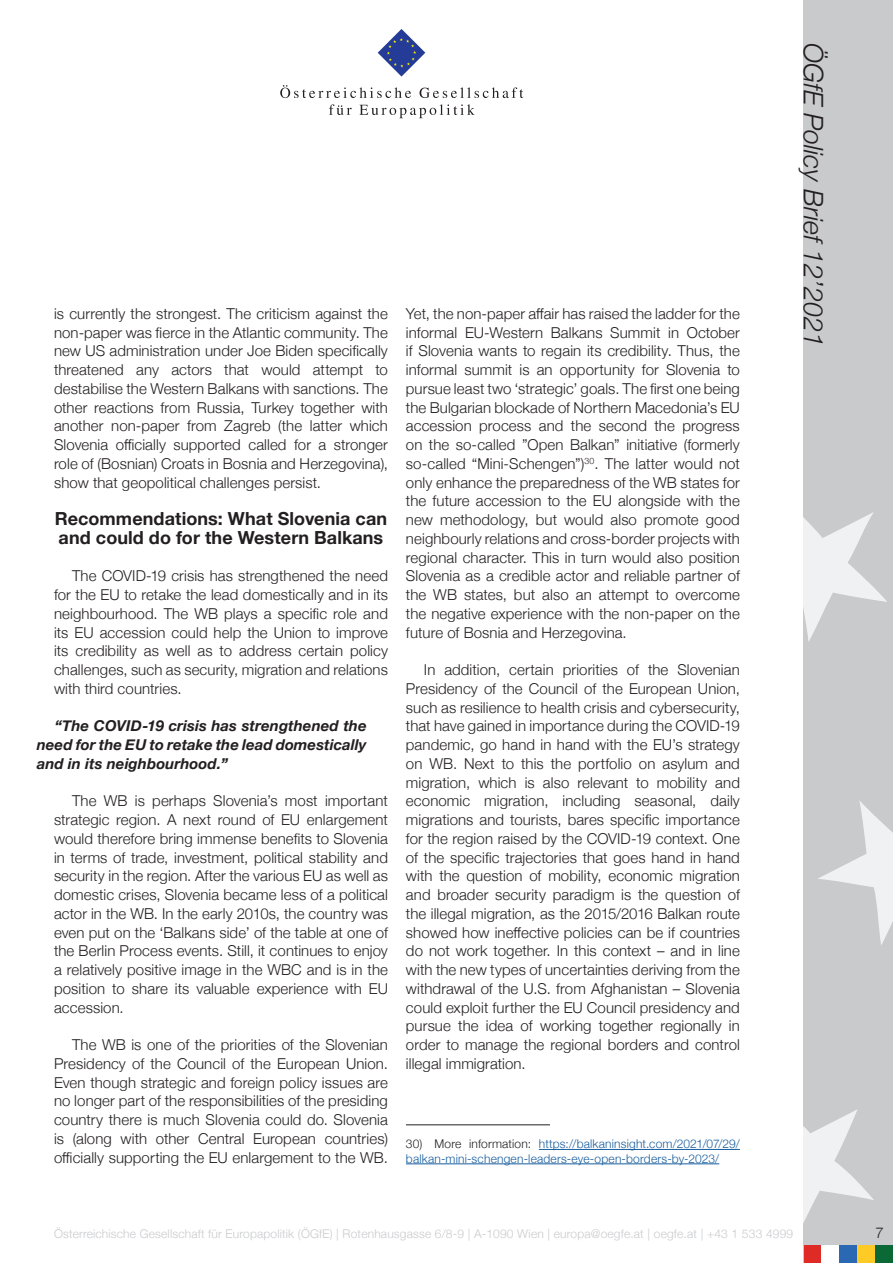
<style>
.page{position:relative;width:893px;height:1263px;background:#fff}
.page>*{position:absolute;margin:0;border:0;box-sizing:border-box;transform-origin:0 0}
.t1{font:italic 300 27px "Helvetica Neue";color:#231f20}
.Zwischenüberschrift{font:700 18px/18.8px "Helvetica Neue";letter-spacing:.005em;color:#231f20}
.Standard_Paragraph{font:300 15px/18.8px "Helvetica Neue";letter-spacing:.01em;color:#231f20;text-align:justify}
.Standard_Paragraph-2{font:italic 700 15px/18.8px "Helvetica Neue";letter-spacing:.005em;color:#231f20;text-align:justify}
.t2{font:300 12px "Helvetica Neue";letter-spacing:.015em;color:#c9cacc}
.Footnotes{font:300 12px/14.4px "Helvetica Neue";letter-spacing:.015em;color:#175d9e}
.s1{color:#231f20}
</style>
<div class="page">
<div style="left:804px;top:0;width:89px;height:1263px;background:#c9cacc"></div>
<svg style="left:804px;top:512px;width:83px;height:130px"></svg>
<svg style="left:818px;top:801px;width:75px;height:144px"></svg>
<svg style="left:804px;top:1110px;width:70px;height:111px"></svg>
<svg style="left:378px;top:29px;width:47px;height:48px"></svg>
<svg style="left:280px;top:85px;width:131px;height:13px"></svg>
<svg style="left:420px;top:87px;width:103px;height:11px"></svg>
<svg style="left:329px;top:104px;width:23px;height:11px"></svg>
<svg style="left:359px;top:104px;width:116px;height:14px"></svg>
<div style="left:857px;top:1245px;width:18px;height:18px;background:#fecb26"></div>
<div style="left:839px;top:1245px;width:18px;height:18px;background:#2b68b3"></div>
<div style="left:804px;top:1245px;width:17px;height:18px;background:#de2b26"></div>
<div style="left:875px;top:1245px;width:18px;height:18px;background:#0b6936"></div>
<div style="left:821px;top:1245px;width:18px;height:18px;background:#fff"></div>
<hr style="left:406px;top:1124px;width:144px;height:1px;background:#231f20">
<hr style="left:539px;top:1149px;width:201px;height:1px;background:#175d9e">
<hr style="left:406px;top:1163px;width:313px;height:1px;background:#175d9e">
<p class="Standard_Paragraph" style="left:54px;top:303px;width:335px">is currently the strongest. The criticism against the non-paper was fierce in the Atlantic community. The new US administration under Joe Biden specifically threatened any actors that would attempt to destabilise the Western Balkans with sanctions. The other reactions from Russia, Turkey together with another non-paper from Zagreb (the latter which Slovenia officially supported called for a stronger role of (Bosnian) Croats in Bosnia and Herzegovina), show that geopolitical challenges persist.</p>
<p class="Zwischenüberschrift" style="left:55px;top:510px;width:334px">Recommendations: What Slovenia can and could do for the Western Balkans</p>
<p class="Standard_Paragraph" style="left:54px;top:565px;width:335px;text-indent:18px">The COVID-19 crisis has strengthened the need for the EU to retake the lead domestically and in its neighbourhood. The WB plays a specific role and its EU accession could help the Union to improve its credibility as well as to address certain policy challenges, such as security, migration and relations with third countries.</p>
<p class="Standard_Paragraph-2" style="left:37px;top:717px;width:331px;text-indent:18px">“The COVID-19 crisis has strengthened the need for the EU to retake the lead domestically and in its neighbourhood.”</p>
<p class="Standard_Paragraph" style="left:54px;top:790px;width:335px;text-indent:18px">The WB is perhaps Slovenia’s most important strategic region. A next round of EU enlargement would therefore bring immense benefits to Slovenia in terms of trade, investment, political stability and security in the region. After the various EU as well as domestic crises, Slovenia became less of a political actor in the WB. In the early 2010s, the country was even put on the ‘Balkans side’ of the table at one of the Berlin Process events. Still, it continues to enjoy a relatively positive image in the WBC and is in the position to share its valuable experience with EU accession.</p>
<p class="Standard_Paragraph" style="left:54px;top:1034px;width:335px;text-indent:18px">The WB is one of the priorities of the Slovenian Presidency of the Council of the European Union.<br>Even though strategic and foreign policy issues are no longer part of the responsibilities of the presiding country there is much Slovenia could do. Slovenia is (along with other Central European countries) officially supporting the EU enlargement to the WB.</p>
<p class="Standard_Paragraph" style="left:406px;top:303px;width:335px">Yet, the non-paper affair has raised the ladder for the informal EU-Western Balkans Summit in October if Slovenia wants to regain its credibility. Thus, the informal summit is an opportunity for Slovenia to pursue least two ‘strategic’ goals. The first one being the Bulgarian blockade of Northern Macedonia’s EU accession process and the second the progress on the so-called ”Open Balkan” initiative (formerly so-called “Mini-Schengen”)<sup>30</sup>. The latter would not only enhance the preparedness of the WB states for the future accession to the EU alongside with the new methodology, but would also promote good neighbourly relations and cross-border projects with regional character. This in turn would also position Slovenia as a credible actor and reliable partner of the WB states, but also an attempt to overcome the negative experience with the non-paper on the future of Bosnia and Herzegovina.</p>
<p class="Standard_Paragraph" style="left:406px;top:659px;width:335px;text-indent:18px">In addition, certain priorities of the Slovenian Presidency of the Council of the European Union, such as resilience to health crisis and cybersecurity, that have gained in importance during the COVID-19 pandemic, go hand in hand with the EU’s strategy on WB. Next to this the portfolio on asylum and migration, which is also relevant to mobility and economic migration, including seasonal, daily migrations and tourists, bares specific importance for the region raised by the COVID-19 context. One of the specific trajectories that goes hand in hand with the question of mobility, economic migration and broader security paradigm is the question of the illegal migration, as the 2015/2016 Balkan route showed how ineffective policies can be if countries do not work together. In this context – and in line with the new types of uncertainties deriving from the withdrawal of the U.S. from Afghanistan – Slovenia could exploit further the EU Council presidency and pursue the idea of working together regionally in order to manage the regional borders and control illegal immigration.</p>
<p class="Footnotes" style="left:406px;top:1136px;width:335px"><span class="s1">30) More information:</span> https://balkaninsight.com/2021/07/29/ balkan-mini-schengen-leaders-eye-open-borders-by-2023/</p>
<h1 class="t1" style="left:835px;top:43px;width:305px;rotate:90deg">ÖGfE Policy Brief 12’2021</h1>
<p class="t2" style="left:54px;top:1224px;width:741px">Österreichische Gesellschaft für Europapolitik (ÖGfE) | Rotenhausgasse 6/8-9 | A-1090 Wien | europa@oegfe.at | oegfe.at | +43 1 533 4999</p>
<p class="Standard_Paragraph" style="left:875px;top:1222px;width:10px">7</p>
</div>
